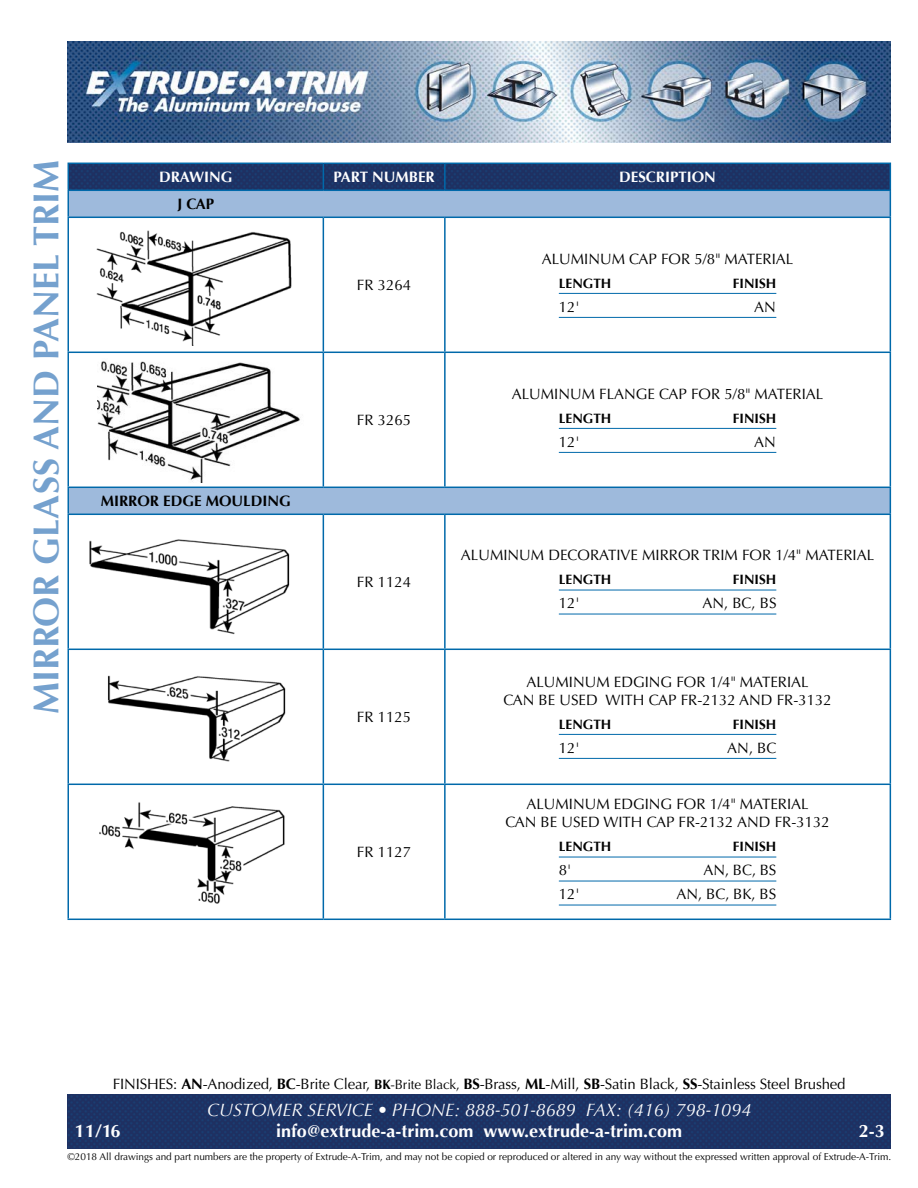
<style>
.page{position:relative;width:918px;height:1188px;background:#fff}
.page>*{position:absolute;margin:0;border:0;box-sizing:border-box;transform-origin:0 0}
.t1{font:700 36px "Optima";color:#75a1ce}
.t2{font:700 18px "Optima";color:#fff}
.t3{font:italic 18px "Optima";color:#fff}
.t4{font:15px "Optima";color:#000}
.t5{font:700 15px "Optima";color:#fff}
.t6{font:700 15px "Optima";color:#000}
.t7{font:700 13.5px "Optima";color:#000}
.t8{font:10.05px "Optima";letter-spacing:-.005em;color:#000}
.s1{font-weight:700}
.s2{font-weight:700;font-size:13.5px}
.s3{font-size:13.5px}
</style>
<div class="page">
<img style="left:68px;top:1094px;width:823px;height:54px">
<img style="left:68px;top:41px;width:823px;height:101px">
<img style="left:69px;top:164px;width:821px;height:26px">
<svg style="left:69px;top:191px;width:821px;height:323px"></svg>
<hr style="left:68px;top:163px;width:255px;height:1px;background:#0069aa">
<hr style="left:323px;top:163px;width:122px;height:1px;background:#0069aa">
<svg style="left:323px;top:164px;width:1px;height:26px"></svg>
<hr style="left:445px;top:163px;width:446px;height:1px;background:#0069aa">
<hr style="left:444px;top:164px;width:2px;height:26px;background:#0069aa">
<hr style="left:68px;top:190px;width:255px;height:1px;background:#0069aa">
<svg style="left:68px;top:164px;width:1px;height:53px"></svg>
<hr style="left:323px;top:190px;width:122px;height:1px;background:#0069aa">
<hr style="left:445px;top:190px;width:446px;height:1px;background:#0069aa">
<svg style="left:890px;top:164px;width:1px;height:53px"></svg>
<hr style="left:68px;top:217px;width:255px;height:1px;background:#0069aa">
<hr style="left:68px;top:218px;width:1px;height:134px;background:#0069aa">
<hr style="left:323px;top:217px;width:122px;height:1px;background:#0069aa">
<hr style="left:323px;top:218px;width:1px;height:134px;background:#0069aa">
<hr style="left:445px;top:217px;width:446px;height:1px;background:#0069aa">
<hr style="left:444px;top:218px;width:2px;height:134px;background:#0069aa">
<hr style="left:890px;top:218px;width:1px;height:134px;background:#0069aa">
<hr style="left:68px;top:352px;width:255px;height:1px;background:#0069aa">
<hr style="left:68px;top:353px;width:1px;height:134px;background:#0069aa">
<hr style="left:323px;top:352px;width:122px;height:1px;background:#0069aa">
<hr style="left:323px;top:353px;width:1px;height:134px;background:#0069aa">
<hr style="left:445px;top:352px;width:446px;height:1px;background:#0069aa">
<hr style="left:444px;top:353px;width:2px;height:134px;background:#0069aa">
<hr style="left:890px;top:353px;width:1px;height:134px;background:#0069aa">
<hr style="left:68px;top:487px;width:255px;height:1px;background:#0069aa">
<svg style="left:68px;top:488px;width:1px;height:26px"></svg>
<hr style="left:68px;top:514px;width:255px;height:1px;background:#0069aa">
<hr style="left:68px;top:515px;width:1px;height:134px;background:#0069aa">
<hr style="left:323px;top:515px;width:1px;height:134px;background:#0069aa">
<hr style="left:444px;top:515px;width:2px;height:134px;background:#0069aa">
<hr style="left:890px;top:515px;width:1px;height:134px;background:#0069aa">
<hr style="left:68px;top:649px;width:255px;height:1px;background:#0069aa">
<hr style="left:68px;top:650px;width:1px;height:134px;background:#0069aa">
<hr style="left:323px;top:649px;width:122px;height:1px;background:#0069aa">
<hr style="left:323px;top:650px;width:1px;height:134px;background:#0069aa">
<hr style="left:445px;top:649px;width:446px;height:1px;background:#0069aa">
<hr style="left:444px;top:650px;width:2px;height:134px;background:#0069aa">
<hr style="left:890px;top:650px;width:1px;height:134px;background:#0069aa">
<hr style="left:68px;top:784px;width:255px;height:1px;background:#0069aa">
<hr style="left:68px;top:785px;width:1px;height:134px;background:#0069aa">
<hr style="left:323px;top:784px;width:122px;height:1px;background:#0069aa">
<hr style="left:323px;top:785px;width:1px;height:134px;background:#0069aa">
<hr style="left:445px;top:784px;width:446px;height:1px;background:#0069aa">
<hr style="left:444px;top:785px;width:2px;height:134px;background:#0069aa">
<hr style="left:890px;top:785px;width:1px;height:134px;background:#0069aa">
<hr style="left:68px;top:919px;width:255px;height:1px;background:#0069aa">
<hr style="left:323px;top:919px;width:122px;height:1px;background:#0069aa">
<hr style="left:445px;top:919px;width:446px;height:1px;background:#0069aa">
<hr style="left:323px;top:487px;width:122px;height:1px;background:#0069aa">
<hr style="left:445px;top:487px;width:446px;height:1px;background:#0069aa">
<svg style="left:890px;top:488px;width:1px;height:26px"></svg>
<hr style="left:323px;top:514px;width:122px;height:1px;background:#0069aa">
<hr style="left:445px;top:514px;width:446px;height:1px;background:#0069aa">
<hr style="left:559px;top:293px;width:217px;height:1px;background:#0069aa">
<hr style="left:559px;top:317px;width:217px;height:1px;background:#0069aa">
<hr style="left:559px;top:428px;width:217px;height:1px;background:#0069aa">
<hr style="left:559px;top:452px;width:217px;height:1px;background:#0069aa">
<hr style="left:559px;top:590px;width:217px;height:1px;background:#0069aa">
<hr style="left:559px;top:614px;width:217px;height:1px;background:#0069aa">
<hr style="left:559px;top:734px;width:217px;height:1px;background:#0069aa">
<hr style="left:559px;top:758px;width:217px;height:1px;background:#0069aa">
<hr style="left:559px;top:857px;width:217px;height:1px;background:#0069aa">
<hr style="left:559px;top:881px;width:217px;height:1px;background:#0069aa">
<hr style="left:559px;top:905px;width:217px;height:1px;background:#0069aa">
<img style="left:87px;top:226px;width:221px;height:119px">
<img style="left:98px;top:358px;width:207px;height:124px">
<img style="left:89px;top:539px;width:201px;height:96px">
<img style="left:107px;top:675px;width:179px;height:87px">
<img style="left:99px;top:802px;width:186px;height:102px">
<p class="t1" style="left:25px;top:714px;width:556px;rotate:-90deg">MIRROR GLASS AND PANEL TRIM</p>
<p class="t5" style="left:159px;top:168px;width:75px">DRAWING</p>
<p class="t5" style="left:333px;top:168px;width:103px">PART NUMBER</p>
<p class="t5" style="left:619px;top:168px;width:98px">DESCRIPTION</p>
<p class="t6" style="left:177px;top:195px;width:38px">J CAP</p>
<p class="t6" style="left:101px;top:492px;width:192px">MIRROR EDGE MOULDING</p>
<p class="t4" style="left:357px;top:276px;width:56px">FR 3264</p>
<p class="t4" style="left:357px;top:411px;width:56px">FR 3265</p>
<p class="t4" style="left:357px;top:573px;width:56px">FR 1124</p>
<p class="t4" style="left:357px;top:708px;width:56px">FR 1125</p>
<p class="t4" style="left:357px;top:843px;width:56px">FR 1127</p>
<p class="t4" style="left:542px;top:250px;width:253px">ALUMINUM CAP FOR 5/8" MATERIAL</p>
<p class="t7" style="left:559px;top:275px;width:54px">LENGTH</p>
<p class="t7" style="left:733px;top:275px;width:45px">FINISH</p>
<p class="t4" style="left:559px;top:298px;width:22px">12'</p>
<p class="t4" style="left:754px;top:298px;width:23px">AN</p>
<p class="t4" style="left:512px;top:385px;width:313px">ALUMINUM FLANGE CAP FOR 5/8" MATERIAL</p>
<p class="t7" style="left:559px;top:410px;width:54px">LENGTH</p>
<p class="t7" style="left:733px;top:410px;width:45px">FINISH</p>
<p class="t4" style="left:559px;top:433px;width:22px">12'</p>
<p class="t4" style="left:754px;top:433px;width:23px">AN</p>
<p class="t4" style="left:461px;top:546px;width:415px">ALUMINUM DECORATIVE MIRROR TRIM FOR 1/4" MATERIAL</p>
<p class="t7" style="left:559px;top:572px;width:54px">LENGTH</p>
<p class="t7" style="left:733px;top:572px;width:45px">FINISH</p>
<p class="t4" style="left:559px;top:594px;width:22px">12'</p>
<p class="t4" style="left:702px;top:594px;width:76px">AN, BC, BS</p>
<p class="t4" style="left:526px;top:673px;width:284px">ALUMINUM EDGING FOR 1/4" MATERIAL</p>
<p class="t4" style="left:503px;top:691px;width:330px">CAN BE USED WITH CAP FR-2132 AND FR-3132</p>
<p class="t7" style="left:559px;top:716px;width:54px">LENGTH</p>
<p class="t7" style="left:733px;top:716px;width:45px">FINISH</p>
<p class="t4" style="left:559px;top:739px;width:22px">12'</p>
<p class="t4" style="left:727px;top:739px;width:51px">AN, BC</p>
<p class="t4" style="left:526px;top:795px;width:284px">ALUMINUM EDGING FOR 1/4" MATERIAL</p>
<p class="t4" style="left:505px;top:813px;width:326px">CAN BE USED WITH CAP FR-2132 AND FR-3132</p>
<p class="t7" style="left:559px;top:839px;width:54px">LENGTH</p>
<p class="t7" style="left:733px;top:839px;width:45px">FINISH</p>
<p class="t4" style="left:559px;top:861px;width:14px">8'</p>
<p class="t4" style="left:704px;top:861px;width:74px">AN, BC, BS</p>
<p class="t4" style="left:559px;top:885px;width:22px">12'</p>
<p class="t4" style="left:677px;top:885px;width:101px">AN, BC, BK, BS</p>
<p class="t4" style="left:113px;top:1075px;width:734px">FINISHES: <span class="s1">AN</span>-Anodized, <span class="s1">BC</span>-Brite Clear, <span class="s2">BK</span><span class="s3">-Brite Black,</span> <span class="s1">BS</span>-Brass, <span class="s1">ML</span>-Mill, <span class="s1">SB</span>-Satin Black, <span class="s1">SS</span>-Stainless Steel Brushed</p>
<p class="t3" style="left:207px;top:1099px;width:546px">CUSTOMER SERVICE • PHONE: 888-501-8689 FAX: (416) 798-1094</p>
<p class="t2" style="left:75px;top:1120px;width:47px">11/16</p>
<p class="t2" style="left:276px;top:1120px;width:407px">info@extrude-a-trim.com www.extrude-a-trim.com</p>
<p class="t2" style="left:859px;top:1120px;width:28px">2-3</p>
<p class="t8" style="left:68px;top:1151px;width:825px">©2018 All drawings and part numbers are the property of Extrude-A-Trim, and may not be copied or reproduced or altered in any way without the expressed written approval of Extrude-A-Trim.</p>
</div>
